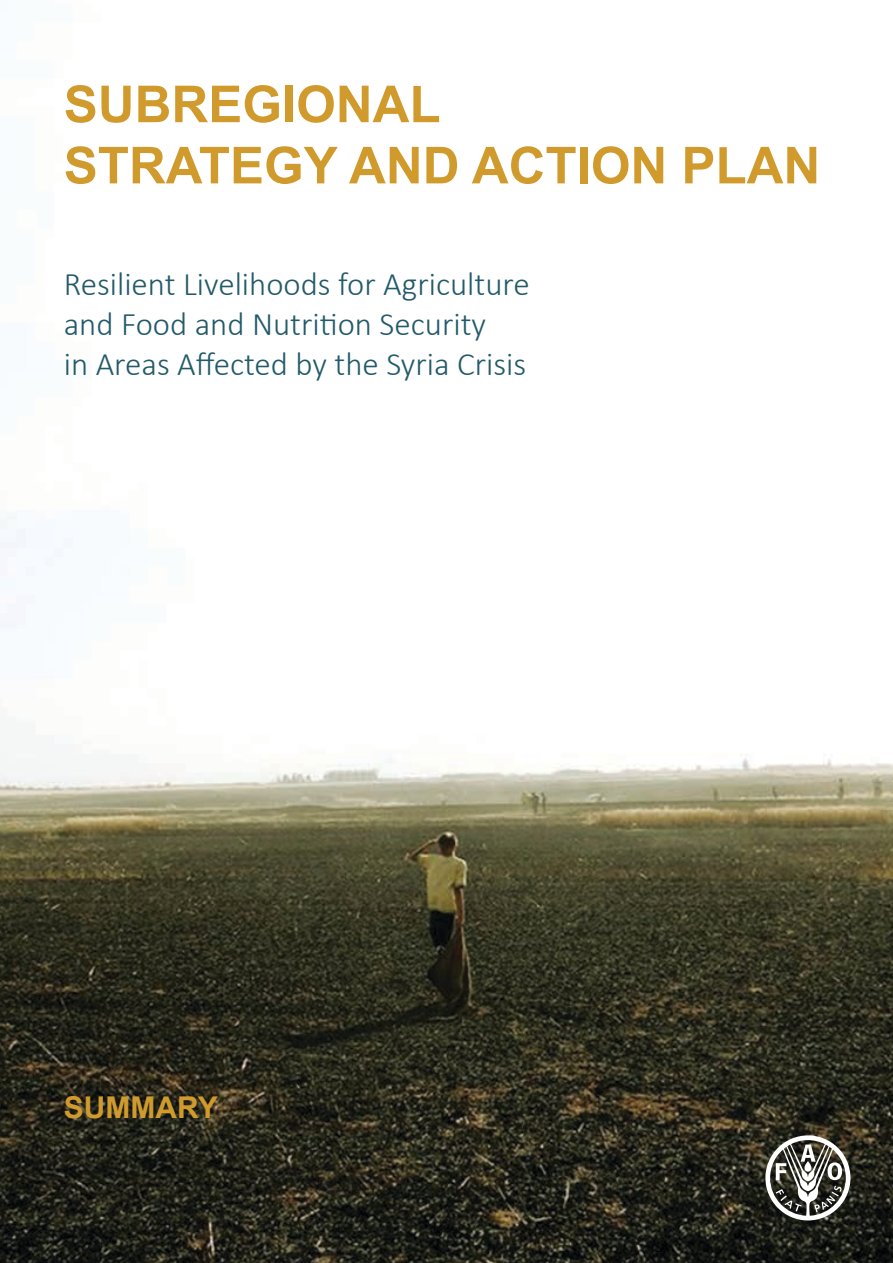
<style>
.page{position:relative;width:893px;height:1263px;background:#fff}
.page>*{position:absolute;margin:0;border:0;box-sizing:border-box;transform-origin:0 0}
.t1{font:700 51px/61.2px "Arial";color:#d09b2c}
.t2{font:300 33px/39.6px "Calibri";color:#235a69}
.t3{font:700 30px "Arial";color:#d09b2c}
</style>
<div class="page">
<img style="left:0;top:526px;width:893px;height:737px">
<svg style="left:765px;top:1135px;width:85px;height:85px"></svg>
<h1 class="t1" style="left:64px;top:75px;width:758px">SUBREGIONAL<br>STRATEGY AND ACTION PLAN</h1>
<p class="t2" style="left:64px;top:264px;width:467px">Resilient Livelihoods for Agriculture and Food and Nutrition Security<br>in Areas Affected by the Syria Crisis</p>
<p class="t3" style="left:64px;top:1087px;width:155px">SUMMARY</p>
</div>
